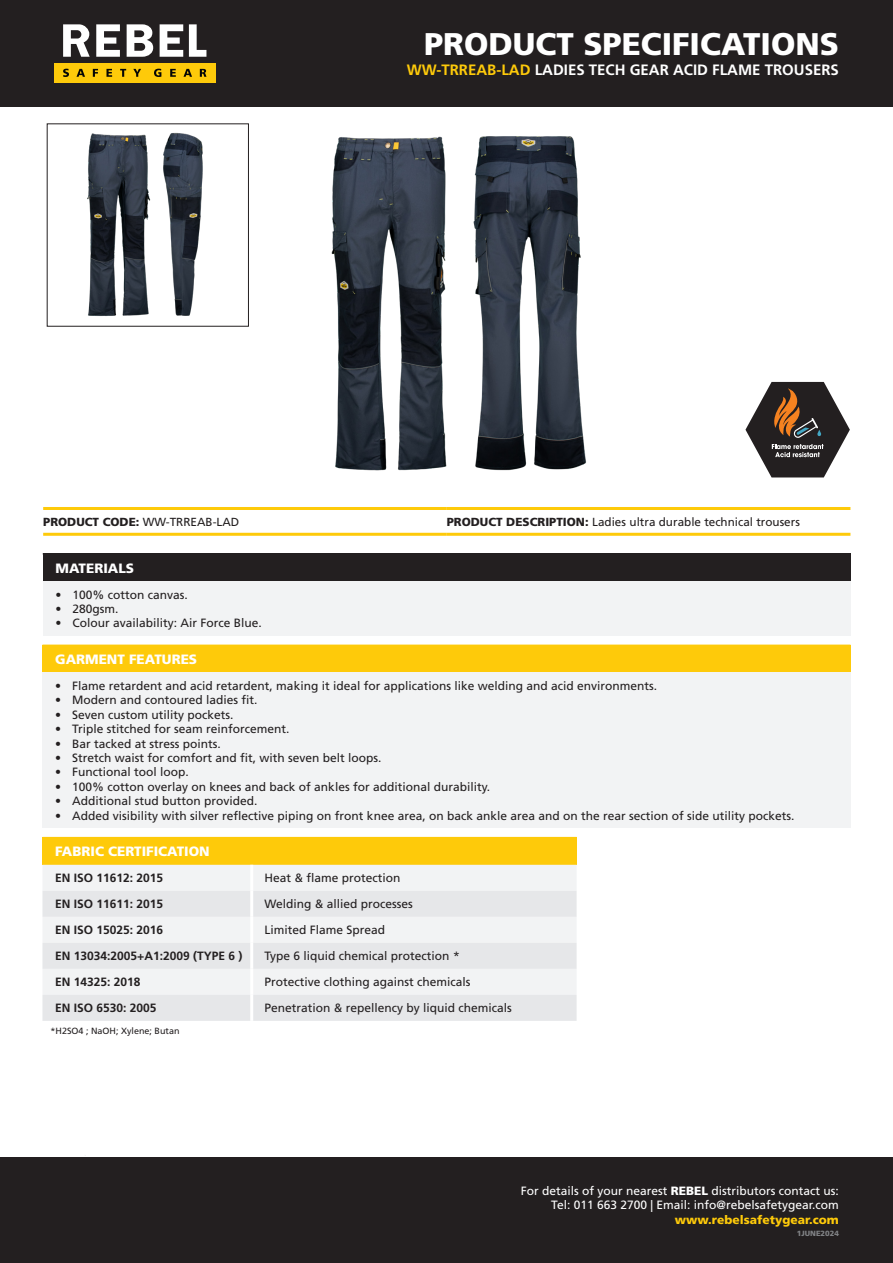
<style>
.page{position:relative;width:893px;height:1263px;background:#fff}
.page>*{position:absolute;margin:0;border:0;box-sizing:border-box;transform-origin:0 0}
.t1{font:900 31.35px "Frutiger LT Std";color:#fff}
.t2{font:700 15px "Frutiger LT Std";color:#fff}
.Table_heading{font:900 13.5px "Frutiger LT Std";color:#fff}
.Table_text{font:12px "Frutiger LT Std";color:#231f20}
.Table_Heading_2{font:700 12px "Frutiger LT Std";color:#231f20}
.t3{font:12px/14.4px "Frutiger LT Std";color:#fff;text-align:right}
.t4{font:900 12px "Frutiger LT Std";color:#feca0a}
.t5{font:11.7px "Frutiger LT Std";color:#231f20}
.Table_text-2{font:9px "Frutiger LT Std";color:#231f20}
.t6{font:900 7.5px "Frutiger LT Std";color:#808285}
.s1{color:#feca0a}
.s2{font-weight:900}
</style>
<div class="page">
<div style="left:0;top:0;width:893px;height:107px;background:#231f20"></div>
<div style="left:0;top:1157px;width:893px;height:106px;background:#231f20"></div>
<div style="left:54px;top:63px;width:162px;height:20px;background:#feca0a"></div>
<svg style="left:63px;top:24px;width:143px;height:33px"></svg>
<svg style="left:63px;top:69px;width:143px;height:8px"></svg>
<div style="left:43px;top:554px;width:807px;height:27px;background:#231f20"></div>
<div style="left:43px;top:581px;width:807px;height:55px;background:#f2f3f4"></div>
<hr style="left:43px;top:553px;width:807px;height:2px;background:#231f20">
<div style="left:42px;top:645px;width:808px;height:27px;background:#feca0a"></div>
<div style="left:42px;top:672px;width:808px;height:156px;background:#f2f3f4"></div>
<div style="left:42px;top:838px;width:535px;height:27px;background:#feca0a"></div>
<div style="left:43px;top:865px;width:533px;height:26px;background:#f2f3f4"></div>
<svg style="left:42px;top:891px;width:535px;height:130px;fill:#e6e7e9"></svg>
<hr style="left:42px;top:837px;width:210px;height:1px;background:#feca0a">
<hr style="left:252px;top:837px;width:325px;height:1px;background:#feca0a">
<hr style="left:250px;top:865px;width:3px;height:26px;background:#fff">
<hr style="left:250px;top:891px;width:3px;height:26px;background:#fff">
<hr style="left:250px;top:917px;width:3px;height:26px;background:#fff">
<hr style="left:250px;top:943px;width:3px;height:26px;background:#fff">
<hr style="left:250px;top:969px;width:3px;height:26px;background:#fff">
<hr style="left:250px;top:995px;width:3px;height:26px;background:#fff">
<hr style="left:43px;top:507px;width:404px;height:3px;background:#feca0a">
<hr style="left:447px;top:507px;width:403px;height:3px;background:#feca0a">
<hr style="left:43px;top:533px;width:404px;height:3px;background:#feca0a">
<hr style="left:447px;top:533px;width:403px;height:3px;background:#feca0a">
<svg style="left:745px;top:382px;width:105px;height:95px"></svg>
<div style="left:47px;top:124px;width:202px;height:202px;border:1px solid #231f20"></div>
<img style="left:473px;top:136px;width:113px;height:335px">
<img style="left:331px;top:136px;width:116px;height:335px">
<img style="left:71px;top:123px;width:70px;height:203px">
<img style="left:141px;top:123px;width:99px;height:203px">
<p class="t1" style="left:424px;top:25px;width:416px">PRODUCT SPECIFICATIONS</p>
<p class="t2" style="left:407px;top:61px;width:434px"><span class="s1">WW-TRREAB-LAD</span> LADIES TECH GEAR ACID FLAME TROUSERS</p>
<p class="t5" style="left:43px;top:515px;width:198px"><span class="s2">PRODUCT CODE:</span> WW-TRREAB-LAD</p>
<p class="t5" style="left:447px;top:515px;width:355px"><span class="s2">PRODUCT DESCRIPTION:</span> Ladies ultra durable technical trousers</p>
<p class="Table_heading" style="left:56px;top:560px;width:80px">MATERIALS</p>
<p class="Table_text" style="left:56px;top:587px;width:134px">• 100% cotton canvas.</p>
<p class="Table_text" style="left:56px;top:602px;width:65px">• 280gsm.</p>
<p class="Table_text" style="left:56px;top:616px;width:208px">• Colour availability: Air Force Blue.</p>
<p class="Table_heading" style="left:55px;top:651px;width:143px">GARMENT FEATURES</p>
<p class="Table_text" style="left:55px;top:679px;width:603px">• Flame retardent and acid retardent, making it ideal for applications like welding and acid environments.</p>
<p class="Table_text" style="left:55px;top:693px;width:204px">• Modern and contoured ladies fit.</p>
<p class="Table_text" style="left:55px;top:707px;width:180px">• Seven custom utility pockets.</p>
<p class="Table_text" style="left:55px;top:722px;width:236px">• Triple stitched for seam reinforcement.</p>
<p class="Table_text" style="left:55px;top:736px;width:167px">• Bar tacked at stress points.</p>
<p class="Table_text" style="left:55px;top:751px;width:328px">• Stretch waist for comfort and fit, with seven belt loops.</p>
<p class="Table_text" style="left:55px;top:765px;width:135px">• Functional tool loop.</p>
<p class="Table_text" style="left:55px;top:779px;width:436px">• 100% cotton overlay on knees and back of ankles for additional durability.</p>
<p class="Table_text" style="left:55px;top:794px;width:204px">• Additional stud button provided.</p>
<p class="Table_text" style="left:55px;top:808px;width:741px">• Added visibility with silver reflective piping on front knee area, on back ankle area and on the rear section of side utility pockets.</p>
<p class="Table_heading" style="left:55px;top:843px;width:156px">FABRIC CERTIFICATION</p>
<p class="Table_Heading_2" style="left:55px;top:871px;width:110px">EN ISO 11612: 2015</p>
<p class="Table_text" style="left:264px;top:871px;width:138px">Heat &amp; flame protection</p>
<p class="Table_Heading_2" style="left:55px;top:897px;width:110px">EN ISO 11611: 2015</p>
<p class="Table_text" style="left:264px;top:897px;width:150px">Welding &amp; allied processes</p>
<p class="Table_Heading_2" style="left:55px;top:923px;width:110px">EN ISO 15025: 2016</p>
<p class="Table_text" style="left:264px;top:923px;width:122px">Limited Flame Spread</p>
<p class="Table_Heading_2" style="left:55px;top:949px;width:189px">EN 13034:2005+A1:2009 (TYPE 6 )</p>
<p class="Table_text" style="left:264px;top:949px;width:197px">Type 6 liquid chemical protection *</p>
<p class="Table_Heading_2" style="left:55px;top:975px;width:87px">EN 14325: 2018</p>
<p class="Table_text" style="left:264px;top:975px;width:208px">Protective clothing against chemicals</p>
<p class="Table_Heading_2" style="left:55px;top:1001px;width:103px">EN ISO 6530: 2005</p>
<p class="Table_text" style="left:264px;top:1001px;width:249px">Penetration &amp; repellency by liquid chemicals</p>
<p class="Table_text-2" style="left:51px;top:1026px;width:131px">*H2SO4 ; NaOH; Xylene; Butan</p>
<p class="t3" style="left:521px;top:1184px;width:320px">For details of your nearest <span class="s2">REBEL</span> distributors contact us:<br>Tel: 011 663 2700 | Email: info@rebelsafetygear.com</p>
<p class="t4" style="left:675px;top:1212px;width:166px">www.rebelsafetygear.com</p>
<p class="t6" style="left:797px;top:1228px;width:44px">1JUNE2024</p>
</div>
